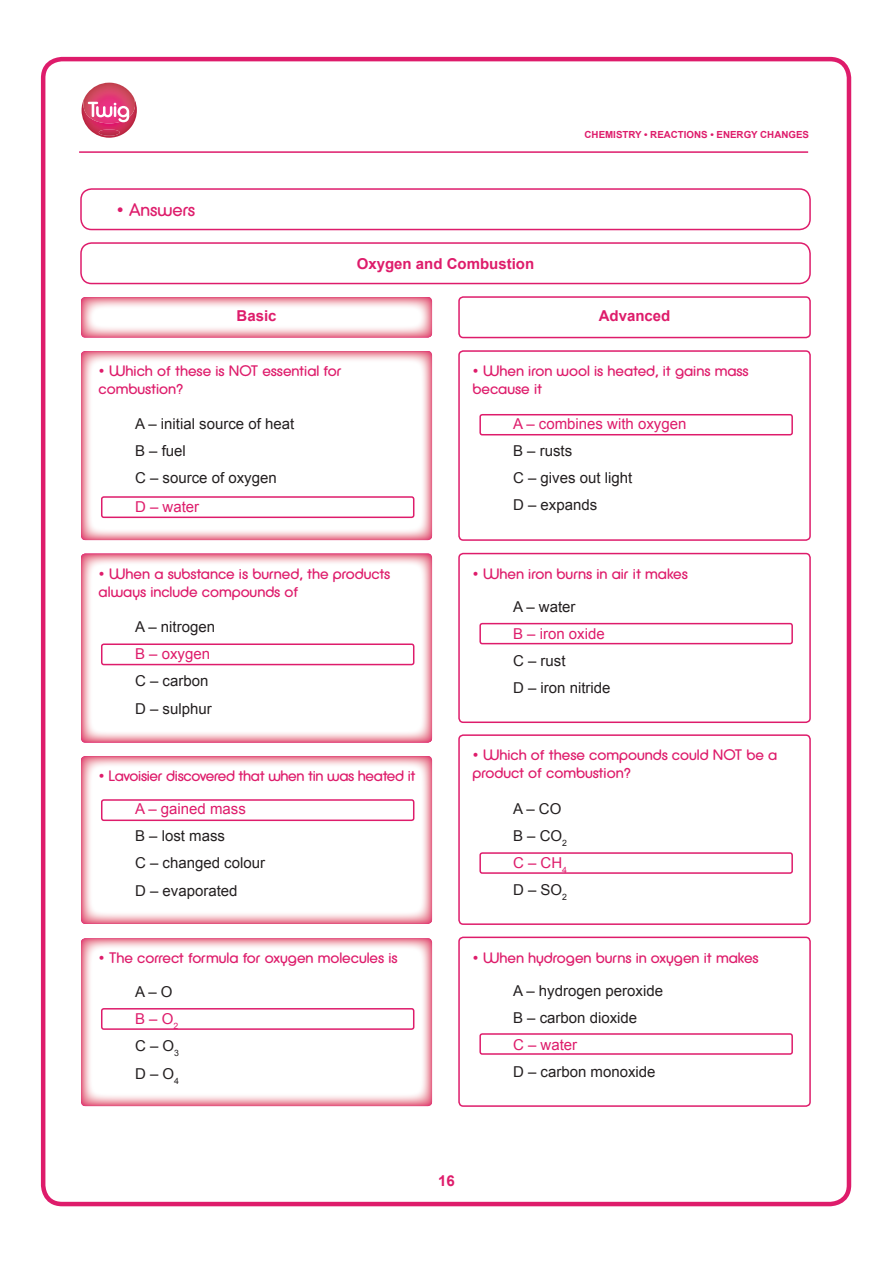
<style>
.page{position:relative;width:893px;height:1263px;background:#fff}
.page>*{position:absolute;margin:0;border:0;box-sizing:border-box;transform-origin:0 0}
.t1{font:18px "Defused";color:#de1c6b}
.t2{font:15px/18px "Defused";color:#de1c6b}
.t3{font:15px/27.3px "Arial";color:#231f20}
.t4{font:15px "Arial";color:#de1c6b}
.t5{font:15px "Defused";letter-spacing:-.02em;color:#de1c6b}
.t6{font:700 15px "Arial";color:#de1c6b}
.t7{font:700 9.75px "Arial";color:#de1c6b}
.s1{color:#de1c6b}
</style>
<div class="page">
<div style="left:41px;top:57px;width:810px;height:1149px;border:4px solid #de1c6b;border-radius:19px"></div>
<hr style="left:79px;top:151px;width:729px;height:2px;background:#de1c6b">
<img style="left:82px;top:100px;width:55px;height:25px">
<img style="left:99px;top:129px;width:21px;height:7px">
<img style="left:83px;top:91px;width:52px;height:32px">
<svg style="left:84px;top:83px;width:45px;height:39px"></svg>
<div style="left:80px;top:188px;width:731px;height:42px;border:2px solid #de1c6b;border-radius:11px"></div>
<img style="left:81px;top:297px;width:351px;height:41px">
<div style="left:80px;top:242px;width:731px;height:42px;border:2px solid #de1c6b;border-radius:11px"></div>
<div style="left:458px;top:296px;width:353px;height:42px;border:2px solid #de1c6b;border-radius:4px"></div>
<img style="left:81px;top:351px;width:351px;height:189px">
<div style="left:101px;top:496px;width:313px;height:22px;border:2px solid #de1c6b;border-radius:2px"></div>
<img style="left:81px;top:554px;width:351px;height:188px">
<div style="left:101px;top:643px;width:313px;height:22px;border:2px solid #de1c6b;border-radius:2px"></div>
<img style="left:81px;top:756px;width:351px;height:168px">
<div style="left:101px;top:799px;width:313px;height:22px;border:2px solid #de1c6b;border-radius:2px"></div>
<img style="left:81px;top:938px;width:351px;height:168px">
<div style="left:101px;top:1008px;width:313px;height:22px;border:2px solid #de1c6b;border-radius:2px"></div>
<div style="left:458px;top:350px;width:353px;height:191px;border:2px solid #de1c6b;border-radius:4px"></div>
<div style="left:479px;top:414px;width:314px;height:21px;border:2px solid #de1c6b;border-radius:2px"></div>
<div style="left:458px;top:553px;width:353px;height:170px;border:2px solid #de1c6b;border-radius:4px"></div>
<div style="left:479px;top:623px;width:314px;height:21px;border:2px solid #de1c6b;border-radius:2px"></div>
<div style="left:458px;top:734px;width:353px;height:191px;border:2px solid #de1c6b;border-radius:4px"></div>
<div style="left:479px;top:852px;width:314px;height:22px;border:2px solid #de1c6b;border-radius:2px"></div>
<div style="left:458px;top:936px;width:353px;height:171px;border:2px solid #de1c6b;border-radius:4px"></div>
<div style="left:479px;top:1033px;width:314px;height:22px;border:2px solid #de1c6b;border-radius:2px"></div>
<p class="t1" style="left:116px;top:199px;width:80px">• Answers</p>
<p class="t6" style="left:357px;top:253px;width:179px">Oxygen and Combustion</p>
<p class="t7" style="left:585px;top:128px;width:226px">CHEMISTRY • REACTIONS • ENERGY CHANGES</p>
<p class="t6" style="left:236px;top:306px;width:42px">Basic</p>
<p class="t6" style="left:599px;top:306px;width:73px">Advanced</p>
<p class="t2" style="left:99px;top:362px;width:244px">• Which of these is NOT essential for combustion?</p>
<p class="t3" style="left:135px;top:411px;width:161px">A – initial source of heat<br>B – fuel<br>C – source of oxygen</p>
<p class="t4" style="left:135px;top:496px;width:66px">D – water</p>
<p class="t2" style="left:99px;top:564px;width:293px">• When a substance is burned, the products always include compounds of</p>
<p class="t3" style="left:135px;top:613px;width:82px">A – nitrogen</p>
<p class="t4" style="left:135px;top:644px;width:77px">B – oxygen</p>
<p class="t3" style="left:135px;top:667px;width:78px;line-height:28px">C – carbon<br>D – sulphur</p>
<p class="t5" style="left:99px;top:767px;width:318px">• Lavoisier discovered that when tin was heated it</p>
<p class="t4" style="left:135px;top:799px;width:112px">A – gained mass</p>
<p class="t3" style="left:135px;top:822px;width:132px">B – lost mass<br>C – changed colour<br>D – evaporated</p>
<p class="t2" style="left:99px;top:949px;width:300px">• The correct formula for oxygen molecules is</p>
<p class="t3" style="left:135px;top:978px;width:46px">A – O<br><span class="s1">B – O</span><sub>2<br></sub>C – O<sub>3<br></sub>D – O<sub>4</sub></p>
<p class="t2" style="left:472px;top:362px;width:278px">• When iron wool is heated, it gains mass because it</p>
<p class="t4" style="left:513px;top:414px;width:175px">A – combines with oxygen</p>
<p class="t3" style="left:513px;top:465px;width:121px">C – gives out light</p>
<p class="t3" style="left:513px;top:438px;width:61px">B – rusts</p>
<p class="t3" style="left:513px;top:492px;width:86px">D – expands</p>
<p class="t2" style="left:472px;top:564px;width:217px">• When iron burns in air it makes</p>
<p class="t3" style="left:513px;top:593px;width:64px">A – water</p>
<p class="t4" style="left:513px;top:624px;width:93px">B – iron oxide</p>
<p class="t3" style="left:513px;top:647px;width:54px">C – rust</p>
<p class="t3" style="left:513px;top:674px;width:99px">D – iron nitride</p>
<p class="t2" style="left:472px;top:746px;width:306px">• Which of these compounds could NOT be a product of combustion?</p>
<p class="t3" style="left:513px;top:795px;width:50px">A – CO</p>
<p class="t3" style="left:513px;top:822px;width:56px">B – CO<sub>2</sub></p>
<p class="t3" style="left:513px;top:876px;width:56px">D – SO<sub>2</sub></p>
<p class="t4" style="left:513px;top:852px;width:56px">C – CH<sub>4</sub></p>
<p class="t2" style="left:472px;top:948px;width:288px">• When hydrogen burns in oxygen it makes</p>
<p class="t3" style="left:513px;top:977px;width:152px">A – hydrogen peroxide</p>
<p class="t4" style="left:513px;top:1034px;width:66px">C – water</p>
<p class="t3" style="left:513px;top:1004px;width:126px">B – carbon dioxide</p>
<p class="t3" style="left:513px;top:1058px;width:144px">D – carbon monoxide</p>
<p class="t6" style="left:438px;top:1170px;width:18px">16</p>
</div>
